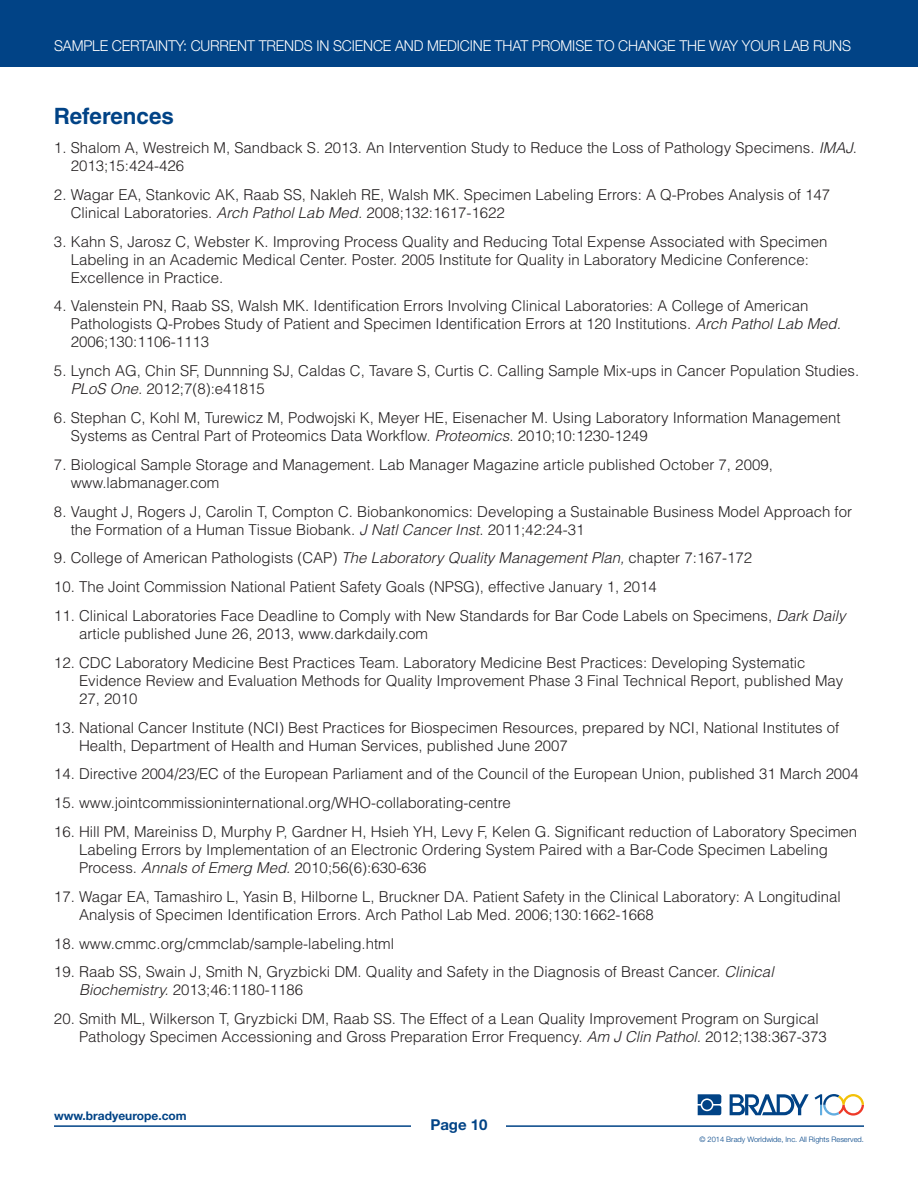
<style>
.page{position:relative;width:918px;height:1188px;background:#fff}
.page>*{position:absolute;margin:0;border:0;box-sizing:border-box;transform-origin:0 0}
.t1{font:700 22.5px "Helvetica LT Std";color:#014386}
.t2{font:300 15px/18px "Helvetica LT Std";color:#231f20}
.t3{font:300 15px "Helvetica Neue LT Pro";letter-spacing:-.01em;color:#fff;scale:.95 1}
.t4{font:700 15px "Helvetica Neue LT Pro";color:#014386}
.t5{font:700 12px "Helvetica Neue LT Pro";color:#014386}
.t6{font:300 7.5px "Helvetica Neue LT Pro";color:#014386}
.s1{font-style:italic}
</style>
<div class="page">
<hr style="left:54px;top:1125px;width:810px;height:2px;background:#014386">
<div style="left:412px;top:1115px;width:94px;height:20px;background:#fff"></div>
<div style="left:0;top:0;width:918px;height:67px;background:#014386"></div>
<svg style="left:730px;top:1094px;width:79px;height:21px"></svg>
<svg style="left:698px;top:1094px;width:23px;height:21px"></svg>
<svg style="left:815px;top:1094px;width:49px;height:22px"></svg>
<p class="t3" style="left:54px;top:40px;width:840px">SAMPLE CERTAINTY: CURRENT TRENDS IN SCIENCE AND MEDICINE THAT PROMISE TO CHANGE THE WAY YOUR LAB RUNS</p>
<h1 class="t1" style="left:54px;top:108px;width:122px">References</h1>
<p class="t2" style="left:71px;top:140px;width:788px;text-indent:-17px">1. Shalom A, Westreich M, Sandback S. 2013. An Intervention Study to Reduce the Loss of Pathology Specimens. <span class="s1">IMAJ</span>.<br>2013;15:424-426</p>
<p class="t2" style="left:71px;top:187px;width:761px;text-indent:-17px">2. Wagar EA, Stankovic AK, Raab SS, Nakleh RE, Walsh MK. Specimen Labeling Errors: A Q-Probes Analysis of 147<br>Clinical Laboratories. <span class="s1">Arch Pathol Lab Med.</span> 2008;132:1617-1622</p>
<p class="t2" style="left:71px;top:234px;width:758px;text-indent:-17px">3. Kahn S, Jarosz C, Webster K. Improving Process Quality and Reducing Total Expense Associated with Specimen<br>Labeling in an Academic Medical Center. Poster. 2005 Institute for Quality in Laboratory Medicine Conference:<br>Excellence in Practice.</p>
<p class="t2" style="left:71px;top:298px;width:772px;text-indent:-17px">4. Valenstein PN, Raab SS, Walsh MK. Identification Errors Involving Clinical Laboratories: A College of American<br>Pathologists Q-Probes Study of Patient and Specimen Identification Errors at 120 Institutions. <span class="s1">Arch Pathol Lab Med.<br></span>2006;130:1106-1113</p>
<p class="t2" style="left:71px;top:363px;width:790px;text-indent:-17px">5. Lynch AG, Chin SF, Dunnning SJ, Caldas C, Tavare S, Curtis C. Calling Sample Mix-ups in Cancer Population Studies.<br><span class="s1">PLoS One.</span> 2012;7(8):e41815</p>
<p class="t2" style="left:71px;top:410px;width:771px;text-indent:-17px">6. Stephan C, Kohl M, Turewicz M, Podwojski K, Meyer HE, Eisenacher M. Using Laboratory Information Management<br>Systems as Central Part of Proteomics Data Workflow. <span class="s1">Proteomics</span>. 2010;10:1230-1249</p>
<p class="t2" style="left:71px;top:457px;width:704px;text-indent:-17px">7. Biological Sample Storage and Management. Lab Manager Magazine article published October 7, 2009, www.labmanager.com</p>
<p class="t2" style="left:71px;top:504px;width:783px;text-indent:-17px">8. Vaught J, Rogers J, Carolin T, Compton C. Biobankonomics: Developing a Sustainable Business Model Approach for the Formation of a Human Tissue Biobank. <span class="s1">J Natl Cancer Inst</span>. 2011;42:24-31</p>
<p class="t2" style="left:54px;top:550px;width:700px">9. College of American Pathologists (CAP) <span class="s1">The Laboratory Quality Management Plan,</span> chapter 7:167-172</p>
<p class="t2" style="left:54px;top:579px;width:604px">10. The Joint Commission National Patient Safety Goals (NPSG), effective January 1, 2014</p>
<p class="t2" style="left:79px;top:608px;width:768px;text-indent:-25px">11. Clinical Laboratories Face Deadline to Comply with New Standards for Bar Code Labels on Specimens, <span class="s1">Dark Daily </span>article published June 26, 2013, www.darkdaily.com</p>
<p class="t2" style="left:79px;top:655px;width:766px;text-indent:-25px">12. CDC Laboratory Medicine Best Practices Team. Laboratory Medicine Best Practices: Developing Systematic<br>Evidence Review and Evaluation Methods for Quality Improvement Phase 3 Final Technical Report, published May<br>27, 2010</p>
<p class="t2" style="left:79px;top:720px;width:762px;text-indent:-25px">13. National Cancer Institute (NCI) Best Practices for Biospecimen Resources, prepared by NCI, National Institutes of<br>Health, Department of Health and Human Services, published June 2007</p>
<p class="t2" style="left:54px;top:766px;width:806px">14. Directive 2004/23/EC of the European Parliament and of the Council of the European Union, published 31 March 2004</p>
<p class="t2" style="left:54px;top:795px;width:458px">15. www.jointcommissioninternational.org/WHO-collaborating-centre</p>
<p class="t2" style="left:79px;top:824px;width:780px;text-indent:-25px">16. Hill PM, Mareiniss D, Murphy P, Gardner H, Hsieh YH, Levy F, Kelen G. Significant reduction of Laboratory Specimen<br>Labeling Errors by Implementation of an Electronic Ordering System Paired with a Bar-Code Specimen Labeling<br>Process. <span class="s1">Annals of Emerg Med.</span> 2010;56(6):630-636</p>
<p class="t2" style="left:79px;top:889px;width:763px;text-indent:-25px">17. Wagar EA, Tamashiro L, Yasin B, Hilborne L, Bruckner DA. Patient Safety in the Clinical Laboratory: A Longitudinal<br>Analysis of Specimen Identification Errors. Arch Pathol Lab Med. 2006;130:1662-1668</p>
<p class="t2" style="left:54px;top:936px;width:342px">18. www.cmmc.org/cmmclab/sample-labeling.html</p>
<p class="t2" style="left:79px;top:964px;width:696px;text-indent:-25px">19. Raab SS, Swain J, Smith N, Gryzbicki DM. Quality and Safety in the Diagnosis of Breast Cancer. <span class="s1">Clinical<br>Biochemistry.</span> 2013;46:1180-1186</p>
<p class="t2" style="left:79px;top:1011px;width:749px;text-indent:-25px">20. Smith ML, Wilkerson T, Gryzbicki DM, Raab SS. The Effect of a Lean Quality Improvement Program on Surgical<br>Pathology Specimen Accessioning and Gross Preparation Error Frequency. <span class="s1">Am J Clin Pathol.</span> 2012;138:367-373</p>
<p class="t5" style="left:54px;top:1112px;width:134px">www.bradyeurope.com</p>
<p class="t4" style="left:430px;top:1120px;width:59px">Page 10</p>
<p class="t6" style="left:699px;top:1137px;width:166px">© 2014 Brady Worldwide, Inc. All Rights Reserved.</p>
</div>
